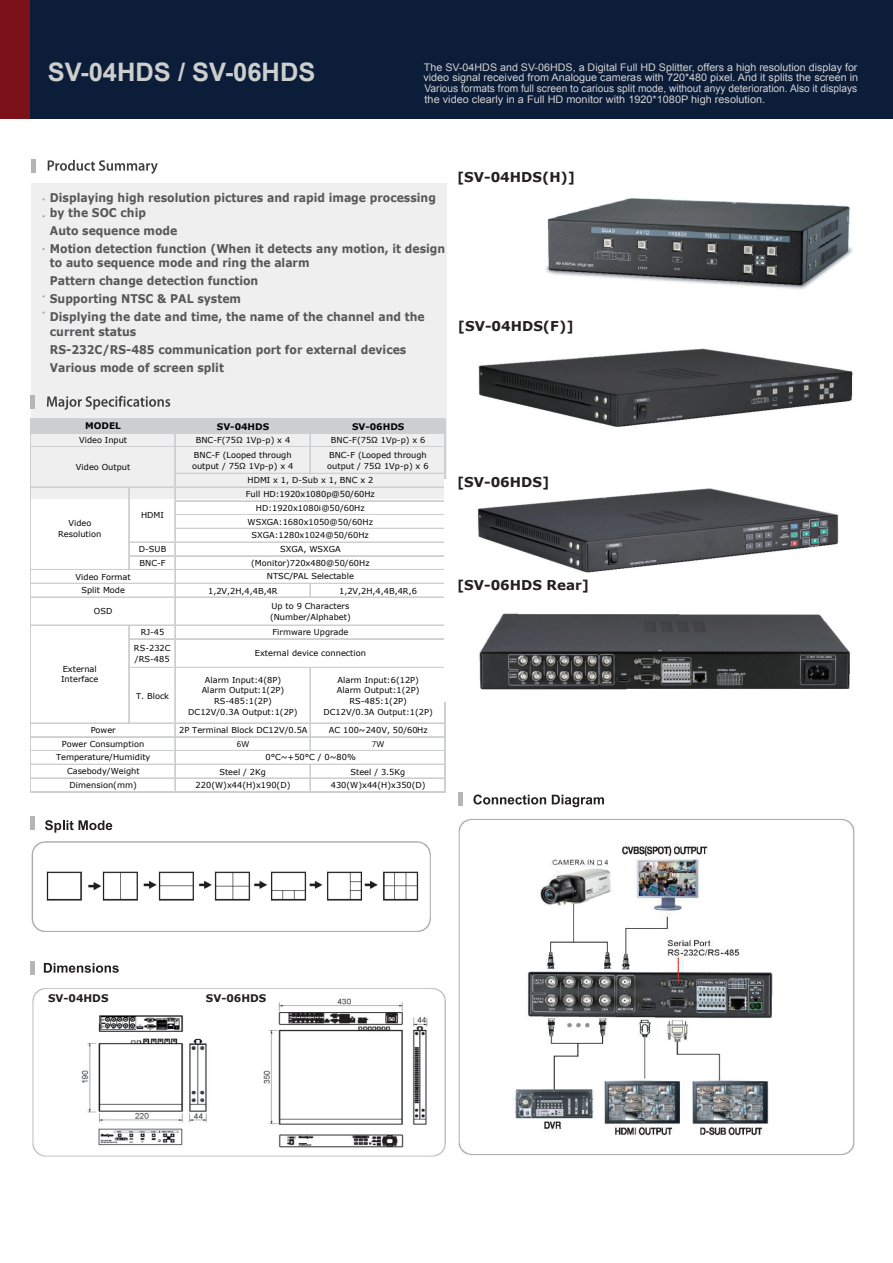
<style>
.page{position:relative;width:893px;height:1263px;background:#fff}
.page>*{position:absolute;margin:0;border:0;box-sizing:border-box;transform-origin:0 0}
.t1{font:700 25.5px "Arial";color:#cdcece}
.t2{font:700 13.5px "Verdana";color:#231f20}
.t3{font:700 12px/18px "Verdana";color:#57585a;scale:.91 1}
.t4{font:10.5px/10.8px "Arial";color:#d3d2d2;text-align:justify}
.t5{font:700 10.5px "Verdana";color:#231f20}
.t6{font:700 9.15px "Verdana";letter-spacing:-.005em;color:#030303}
.t7{font:8.25px/10.6px "Verdana";color:#030303;text-align:center}
.t8{font:8.25px "Malgun Gothic";color:#030303}
</style>
<div class="page">
<div style="left:31px;top:183px;width:416px;height:316px;background:#f0efef"></div>
<hr style="left:31px;top:159px;width:4px;height:14px;background:#b5b5b8">
<hr style="left:31px;top:395px;width:4px;height:13px;background:#b5b5b8">
<svg style="left:48px;top:160px;width:110px;height:14px"></svg>
<svg style="left:47px;top:396px;width:123px;height:14px"></svg>
<div style="left:0;top:0;width:893px;height:119px;background:#0b1d39"></div>
<div style="left:0;top:0;width:30px;height:119px;background:#7b121a"></div>
<hr style="left:459px;top:792px;width:4px;height:14px;background:#b5b5b8">
<svg style="left:473px;top:794px;width:73px;height:10px"></svg>
<svg style="left:552px;top:795px;width:52px;height:12px"></svg>
<div style="left:31px;top:420px;width:414px;height:13px;background:#cecfd1"></div>
<hr style="left:310px;top:420px;width:1px;height:54px;background:#cecfd1">
<hr style="left:128px;top:488px;width:1px;height:82px;background:#cecfd1">
<hr style="left:129px;top:488px;width:1px;height:82px;background:#cecfd1">
<svg style="left:310px;top:584px;width:1px;height:13px"></svg>
<hr style="left:310px;top:668px;width:1px;height:83px;background:#cecfd1">
<hr style="left:30px;top:419px;width:1px;height:373px;background:#cecfd1">
<hr style="left:174px;top:420px;width:1px;height:371px;background:#cecfd1">
<hr style="left:175px;top:420px;width:1px;height:371px;background:#cecfd1">
<svg style="left:310px;top:765px;width:1px;height:26px"></svg>
<hr style="left:445px;top:420px;width:1px;height:372px;background:#cecfd1">
<hr style="left:128px;top:626px;width:1px;height:98px;background:#cecfd1">
<hr style="left:129px;top:626px;width:1px;height:98px;background:#cecfd1">
<hr style="left:31px;top:419px;width:415px;height:1px;background:#cecfd1">
<hr style="left:31px;top:433px;width:414px;height:1px;background:#cecfd1">
<hr style="left:31px;top:446px;width:414px;height:1px;background:#cecfd1">
<hr style="left:175px;top:473px;width:270px;height:1px;background:#cecfd1">
<hr style="left:31px;top:487px;width:414px;height:1px;background:#cecfd1">
<hr style="left:175px;top:500px;width:270px;height:1px;background:#cecfd1">
<hr style="left:175px;top:501px;width:270px;height:1px;background:#cecfd1">
<hr style="left:175px;top:514px;width:270px;height:1px;background:#cecfd1">
<hr style="left:175px;top:528px;width:270px;height:1px;background:#cecfd1">
<hr style="left:129px;top:542px;width:316px;height:1px;background:#cecfd1">
<hr style="left:129px;top:555px;width:316px;height:1px;background:#cecfd1">
<hr style="left:129px;top:556px;width:316px;height:1px;background:#cecfd1">
<hr style="left:31px;top:569px;width:414px;height:1px;background:#cecfd1">
<hr style="left:31px;top:583px;width:414px;height:1px;background:#cecfd1">
<hr style="left:31px;top:597px;width:414px;height:1px;background:#cecfd1">
<hr style="left:31px;top:625px;width:414px;height:1px;background:#cecfd1">
<hr style="left:129px;top:638px;width:316px;height:1px;background:#cecfd1">
<hr style="left:129px;top:639px;width:316px;height:1px;background:#cecfd1">
<hr style="left:129px;top:667px;width:316px;height:1px;background:#cecfd1">
<hr style="left:31px;top:723px;width:414px;height:1px;background:#cecfd1">
<hr style="left:31px;top:736px;width:414px;height:1px;background:#cecfd1">
<hr style="left:31px;top:737px;width:414px;height:1px;background:#cecfd1">
<hr style="left:31px;top:750px;width:414px;height:1px;background:#cecfd1">
<hr style="left:31px;top:764px;width:414px;height:1px;background:#cecfd1">
<hr style="left:31px;top:778px;width:414px;height:1px;background:#cecfd1">
<hr style="left:31px;top:791px;width:415px;height:1px;background:#cecfd1">
<img style="left:32px;top:988px;width:413px;height:168px">
<hr style="left:31px;top:961px;width:4px;height:13px;background:#b5b5b8">
<svg style="left:44px;top:963px;width:75px;height:10px"></svg>
<img style="left:445px;top:480px;width:405px;height:221px">
<img style="left:478px;top:198px;width:375px;height:229px">
<div style="left:30px;top:816px;width:5px;height:14px;background:#b5b5b8"></div>
<svg style="left:45px;top:820px;width:67px;height:13px"></svg>
<img style="left:31px;top:841px;width:400px;height:91px">
<img style="left:458px;top:818px;width:397px;height:337px">
<h1 class="t1" style="left:48px;top:56px;width:269px">SV-04HDS / SV-06HDS</h1>
<p class="t4" style="left:423px;top:62px;width:436px">The SV-04HDS and SV-06HDS, a Digital Full HD Splitter, offers a high resolution display for video signal received from Analogue cameras with 720*480 pixel. And it splits the screen in Various formats from full screen to carious split mode, without anyy deterioration. Also it displays the video clearly in a Full HD monitor with 1920*1080P high resolution.</p>
<h2 class="t2" style="left:457px;top:168px;width:120px">[SV-04HDS(H)]</h2>
<h3 class="t3" style="left:50px;top:190px;width:426px;line-height:14.4px">Displaying high resolution pictures and rapid image processing by the SOC chip</h3>
<h3 class="t3" style="left:50px;top:221px;width:436px">Auto sequence mode<br>Motion detection function (When it detects any motion, it design</h3>
<h3 class="t3" style="left:50px;top:253px;width:413px">to auto sequence mode and ring the alarm<br>Pattern change detection function<br>Supporting NTSC &amp; PAL system<br>Displying the date and time, the name of the channel and the</h3>
<h3 class="t3" style="left:50px;top:322px;width:393px">current status<br>RS-232C/RS-485 communication port for external devices<br>Various mode of screen split</h3>
<h2 class="t2" style="left:458px;top:318px;width:117px">[SV-04HDS(F)]</h2>
<p class="t6" style="left:85px;top:420px;width:37px">MODEL</p>
<p class="t7" style="left:79px;top:434px;width:50px">Video Input</p>
<p class="t7" style="left:76px;top:461px;width:56px">Video Output</p>
<p class="t7" style="left:58px;top:517px;width:45px">Video<br>Resolution</p>
<p class="t7" style="left:76px;top:571px;width:57px">Video Format</p>
<p class="t7" style="left:81px;top:585px;width:45px">Split Mode</p>
<p class="t7" style="left:94px;top:606px;width:20px">OSD</p>
<p class="t7" style="left:141px;top:509px;width:24px">HDMI</p>
<p class="t7" style="left:139px;top:542px;width:29px;line-height:13.8px;text-align:left">D-SUB<br>BNC-F</p>
<p class="t7" style="left:61px;top:663px;width:39px;text-align:left">External<br>Interface</p>
<p class="t7" style="left:134px;top:624px;width:38px;line-height:15.9px">RJ-45<br>RS-232C</p>
<p class="t7" style="left:135px;top:653px;width:36px">/RS-485</p>
<p class="t7" style="left:136px;top:690px;width:35px">T. Block</p>
<p class="t7" style="left:62px;top:723px;width:84px;line-height:13.8px">Power<br>Power Consumption</p>
<p class="t7" style="left:56px;top:750px;width:96px;line-height:13.8px">Temperature/Humidity<br>Casebody/Weight</p>
<p class="t6" style="left:217px;top:421px;width:54px">SV-04HDS</p>
<p class="t6" style="left:352px;top:421px;width:54px">SV-06HDS</p>
<p class="t7" style="left:196px;top:435px;width:96px">BNC-F(75Ω 1Vp-p) x 4</p>
<p class="t7" style="left:331px;top:435px;width:96px">BNC-F(75Ω 1Vp-p) x 6</p>
<p class="t7" style="left:192px;top:449px;width:103px;text-align:left">BNC-F (Looped through output / 75Ω 1Vp-p) x 4</p>
<p class="t7" style="left:327px;top:449px;width:103px;text-align:left">BNC-F (Looped through output / 75Ω 1Vp-p) x 6</p>
<p class="t7" style="left:248px;top:475px;width:127px">HDMI x 1, D-Sub x 1, BNC x 2</p>
<p class="t7" style="left:246px;top:488px;width:131px">Full HD:1920x1080p@50/60Hz</p>
<p class="t7" style="left:256px;top:502px;width:110px">HD:1920x1080i@50/60Hz</p>
<p class="t7" style="left:248px;top:516px;width:127px">WSXGA:1680x1050@50/60Hz</p>
<p class="t7" style="left:252px;top:530px;width:119px">SXGA:1280x1024@50/60Hz</p>
<p class="t7" style="left:280px;top:543px;width:62px">SXGA, WSXGA</p>
<p class="t7" style="left:251px;top:557px;width:120px">(Monitor)720x480@50/60Hz</p>
<p class="t7" style="left:267px;top:571px;width:89px">NTSC/PAL Selectable</p>
<p class="t7" style="left:208px;top:585px;width:71px">1,2V,2H,4,4B,4R</p>
<p class="t7" style="left:339px;top:585px;width:79px">1,2V,2H,4,4B,4R,6</p>
<p class="t7" style="left:270px;top:600px;width:82px;text-align:left">Up to 9 Characters (Number/Alphabet)</p>
<p class="t7" style="left:272px;top:626px;width:78px">Firmware Upgrade</p>
<p class="t7" style="left:255px;top:648px;width:112px">External device connection</p>
<p class="t7" style="left:188px;top:674px;width:111px">Alarm Input:4(8P)<br>Alarm Output:1(2P)<br>RS-485:1(2P)<br>DC12V/0.3A Output:1(2P)</p>
<p class="t7" style="left:324px;top:674px;width:111px">Alarm Input:6(12P)<br>Alarm Output:1(2P)<br>RS-485:1(2P)<br>DC12V/0.3A Output:1(2P)</p>
<p class="t7" style="left:179px;top:725px;width:130px">2P Terminal Block DC12V/0.5A</p>
<p class="t7" style="left:329px;top:725px;width:100px">AC 100~240V, 50/60Hz</p>
<p class="t8" style="left:237px;top:739px;width:14px">6W</p>
<p class="t8" style="left:372px;top:739px;width:14px">7W</p>
<p class="t7" style="left:219px;top:766px;width:48px">Steel / 2Kg</p>
<p class="t7" style="left:350px;top:766px;width:56px">Steel / 3.5Kg</p>
<p class="t7" style="left:265px;top:752px;width:92px">0°C~+50°C / 0~80%</p>
<p class="t7" style="left:70px;top:779px;width:69px">Dimension(mm)</p>
<p class="t7" style="left:196px;top:780px;width:96px">220(W)x44(H)x190(D)</p>
<p class="t7" style="left:331px;top:780px;width:96px">430(W)x44(H)x350(D)</p>
<h2 class="t2" style="left:457px;top:474px;width:94px">[SV-06HDS]</h2>
<h2 class="t2" style="left:457px;top:577px;width:134px">[SV-06HDS Rear]</h2>
<p class="t5" style="left:48px;top:991px;width:62px">SV-04HDS</p>
<p class="t5" style="left:206px;top:991px;width:62px">SV-06HDS</p>
</div>
